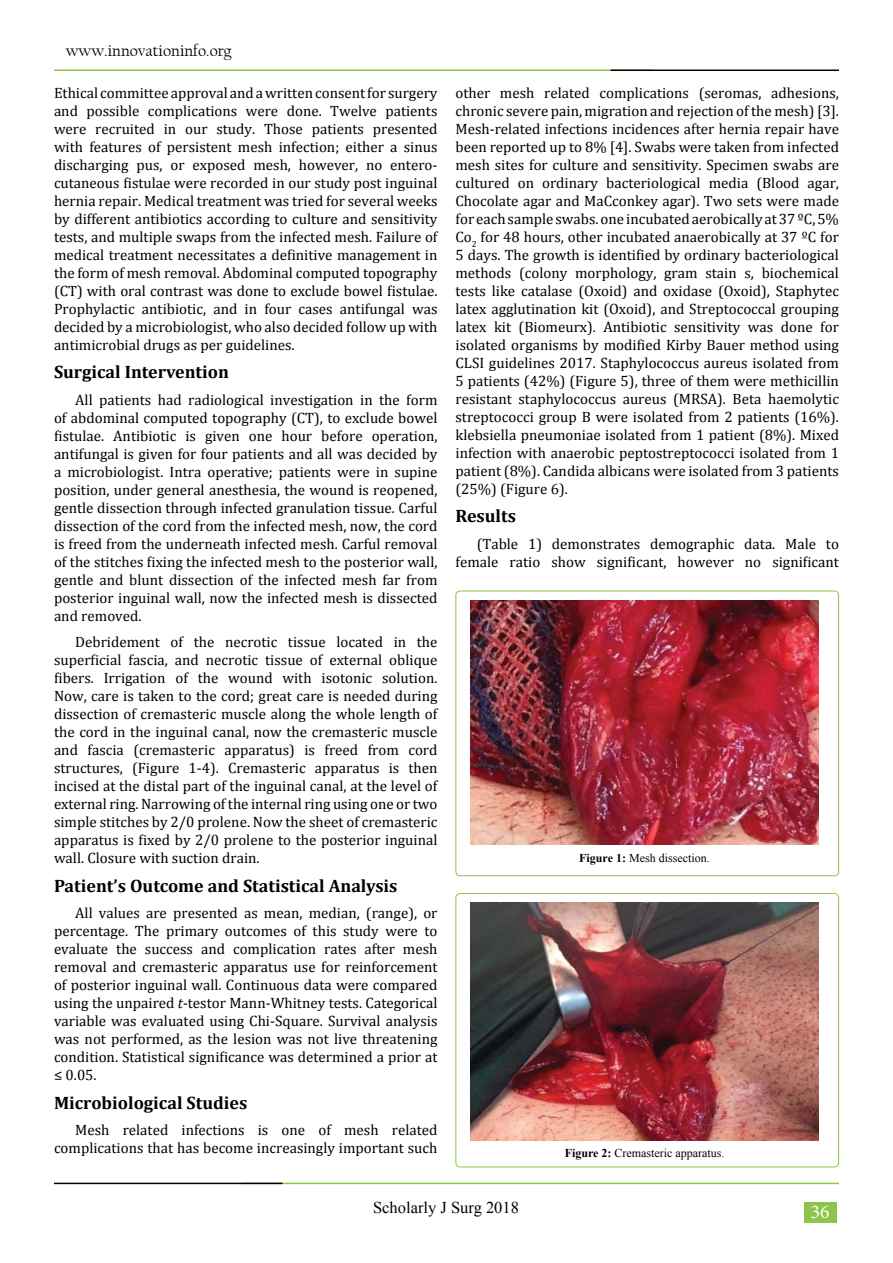
<style>
.page{position:relative;width:893px;height:1263px;background:#fff}
.page>*{position:absolute;margin:0;border:0;box-sizing:border-box;transform-origin:0 0}
.t1{font:19.5px "Minion Pro";color:#fff}
.t2{font:700 18px "Cambria";color:#000}
.t3{font:16.5px "Californian FB";color:#000}
.t4{font:16.5px "Times New Roman";color:#000}
.t5{font:15px/18px "Cambria";color:#000;text-align:justify}
.t6{font:12px "Times New Roman";color:#000}
.s1{font-style:italic}
.s2{font-weight:700}
</style>
<div class="page">
<div style="left:804px;top:1202px;width:32px;height:21px;background:#8dc449"></div>
<hr style="left:54px;top:70px;width:597px;height:1px;background:#8dc449">
<hr style="left:610px;top:70px;width:229px;height:1px;background:#000101">
<hr style="left:242px;top:1183px;width:597px;height:1px;background:#8dc449">
<hr style="left:54px;top:1183px;width:228px;height:1px;background:#000101">
<div style="left:455px;top:591px;width:384px;height:285px;border:1px solid #8dc449;border-radius:4px"></div>
<img style="left:471px;top:600px;width:347px;height:245px">
<div style="left:455px;top:893px;width:384px;height:274px;border:1px solid #8dc449;border-radius:4px"></div>
<img style="left:471px;top:903px;width:347px;height:237px">
<p class="t3" style="left:66px;top:42px;width:167px">www.innovationinfo.org</p>
<p class="t5" style="left:54px;top:84px;width:385px">Ethical committee approval and a written consent for surgery and possible complications were done. Twelve patients were recruited in our study. Those patients presented with features of persistent mesh infection; either a sinus discharging pus, or exposed mesh, however, no entero&shy;cutaneous fistulae were recorded in our study post inguinal hernia repair. Medical treatment was tried for several weeks by different antibiotics according to culture and sensitivity tests, and multiple swaps from the infected mesh. Failure of medical treatment necessitates a definitive management in the form of mesh removal. Abdominal computed topography (CT) with oral contrast was done to exclude bowel fistulae.<br>Prophylactic antibiotic, and in four cases antifungal was decided by a microbiologist, who also decided follow up with antimicrobial drugs as per guidelines.</p>
<p class="t2" style="left:54px;top:359px;width:176px">Surgical Intervention</p>
<p class="t5" style="left:54px;top:391px;width:385px;text-indent:21px">All patients had radiological investigation in the form of abdominal computed topography (CT), to exclude bowel fistulae. Antibiotic is given one hour before operation, antifungal is given for four patients and all was decided by a microbiologist. Intra operative; patients were in supine position, under general anesthesia, the wound is reopened, gentle dissection through infected granulation tissue. Carful dissection of the cord from the infected mesh, now, the cord is freed from the underneath infected mesh. Carful removal of the stitches fixing the infected mesh to the posterior wall, gentle and blunt dissection of the infected mesh far from posterior inguinal wall, now the infected mesh is dissected and removed.</p>
<p class="t5" style="left:54px;top:633px;width:385px;text-indent:21px">Debridement of the necrotic tissue located in the superficial fascia, and necrotic tissue of external oblique fibers. Irrigation of the wound with isotonic solution.<br>Now, care is taken to the cord; great care is needed during dissection of cremasteric muscle along the whole length of the cord in the inguinal canal, now the cremasteric muscle and fascia (cremasteric apparatus) is freed from cord structures, (Figure 1-4). Cremasteric apparatus is then incised at the distal part of the inguinal canal, at the level of external ring. Narrowing of the internal ring using one or two simple stitches by 2/0 prolene. Now the sheet of cremasteric apparatus is fixed by 2/0 prolene to the posterior inguinal wall. Closure with suction drain.</p>
<p class="t2" style="left:54px;top:873px;width:345px">Patient’s Outcome and Statistical Analysis</p>
<p class="t5" style="left:54px;top:904px;width:385px;text-indent:21px">All values are presented as mean, median, (range), or percentage. The primary outcomes of this study were to evaluate the success and complication rates after mesh removal and cremasteric apparatus use for reinforcement of posterior inguinal wall. Continuous data were compared using the unpaired <span class="s1">t-</span>testor Mann-Whitney tests. Categorical variable was evaluated using Chi-Square. Survival analysis was not performed, as the lesion was not live threatening condition. Statistical significance was determined a prior at ≤ 0.05.</p>
<p class="t2" style="left:54px;top:1090px;width:195px">Microbiological Studies</p>
<p class="t5" style="left:54px;top:1121px;width:385px;text-align:right">Mesh related infections is one of mesh related complications that has become increasingly important such</p>
<p class="t5" style="left:455px;top:84px;width:385px">other mesh related complications (seromas, adhesions, chronic severe pain, migration and rejection of the mesh) [3].<br>Mesh-related infections incidences after hernia repair have been reported up to 8% [4]. Swabs were taken from infected mesh sites for culture and sensitivity. Specimen swabs are cultured on ordinary bacteriological media (Blood agar, Chocolate agar and MaCconkey agar). Two sets were made for each sample swabs. one incubated aerobically at 37 ºC, 5% Co<sub>2</sub> for 48 hours, other incubated anaerobically at 37 ºC for 5 days. The growth is identified by ordinary bacteriological methods (colony morphology, gram stain s, biochemical tests like catalase (Oxoid) and oxidase (Oxoid), Staphytec latex agglutination kit (Oxoid), and Streptococcal grouping latex kit (Biomeurx). Antibiotic sensitivity was done for isolated organisms by modified Kirby Bauer method using CLSI guidelines 2017. Staphylococcus aureus isolated from 5 patients (42%) (Figure 5), three of them were methicillin resistant staphylococcus aureus (MRSA). Beta haemolytic streptococci group B were isolated from 2 patients (16%). klebsiella pneumoniae isolated from 1 patient (8%). Mixed infection with anaerobic peptostreptococci isolated from 1 patient (8%). Candida albicans were isolated from 3 patients (25%) (Figure 6).</p>
<p class="t2" style="left:455px;top:503px;width:62px">Results</p>
<p class="t5" style="left:455px;top:535px;width:385px;text-align:right">(Table 1) demonstrates demographic data. Male to female ratio show significant, however no significant</p>
<p class="t6" style="left:579px;top:849px;width:132px"><span class="s2">Figure 1:</span> Mesh dissection.</p>
<p class="t6" style="left:565px;top:1145px;width:161px"><span class="s2">Figure 2:</span> Cremasteric apparatus.</p>
<p class="t4" style="left:373px;top:1196px;width:147px">Scholarly J Surg 2018</p>
<h1 class="t1" style="left:811px;top:1199px;width:20px">36</h1>
</div>
